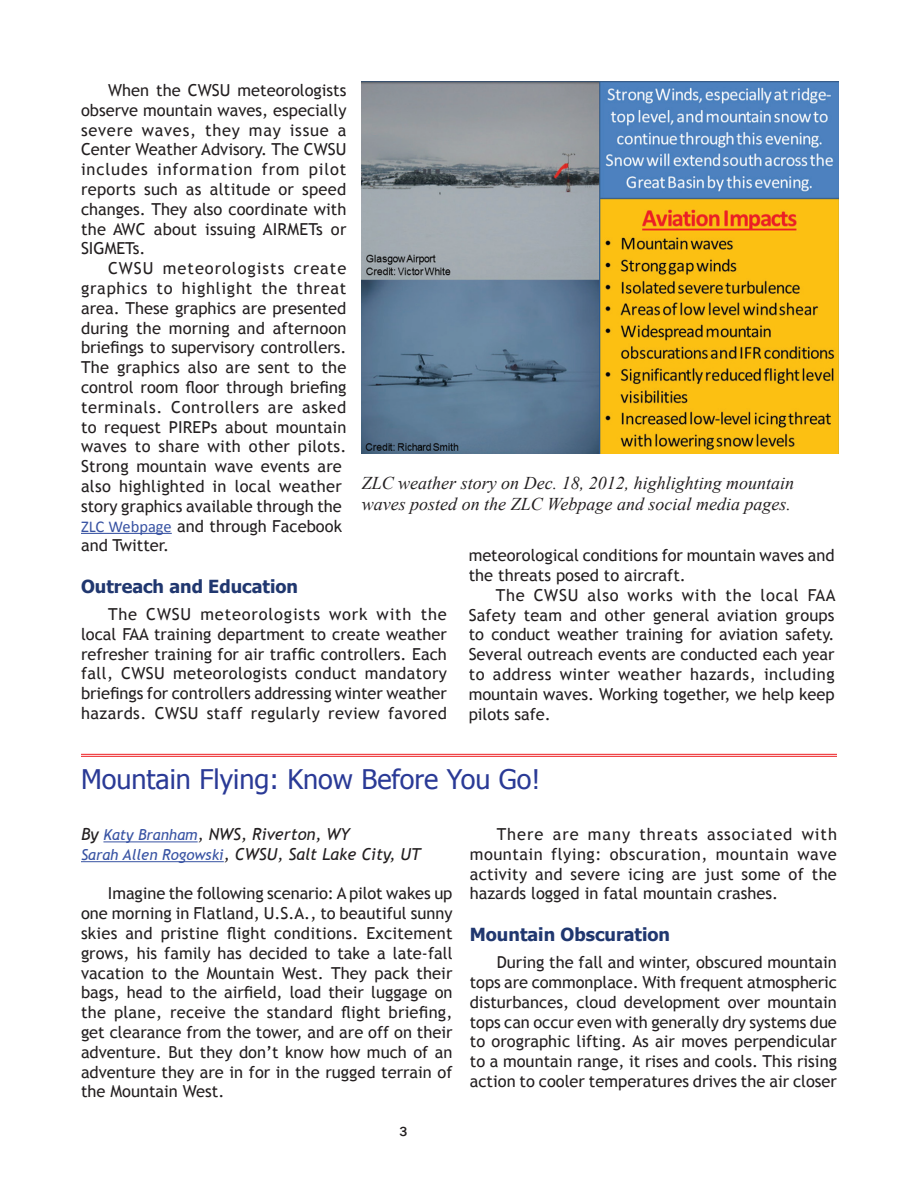
<style>
.page{position:relative;width:918px;height:1188px;background:#fff}
.page>*{position:absolute;margin:0;border:0;box-sizing:border-box;transform-origin:0 0}
.t1{font:27px "Tahoma";color:#2a3a96}
.t2{font:italic 18px/21.6px "Times New Roman";color:#231f20}
.t3{font:700 18px "Tahoma";color:#20376f}
.t4{font:16.5px/19.8px "Trebuchet MS";color:#231f20;text-align:justify}
.t5{font:italic 16.5px/19.8px "Trebuchet MS";color:#231f20}
.t6{font:500 13.5px "Franklin Gothic";color:#231f20}
.s1{font-family:"Calibri";color:#3853a3}
.s2{font-size:15px;color:#3853a3}
</style>
<div class="page">
<hr style="left:103px;top:841px;width:95px;height:1px;background:#3853a3">
<hr style="left:81px;top:861px;width:143px;height:1px;background:#3853a3">
<hr style="left:81px;top:533px;width:91px;height:1px;background:#3853a3">
<hr style="left:81px;top:754px;width:756px;height:1px;background:#ee1f23">
<hr style="left:81px;top:756px;width:756px;height:1px;background:#ee1f23">
<img style="left:362px;top:81px;width:476px;height:373px">
<p class="t4" style="left:81px;top:80px;width:267px;text-indent:27px">When the CWSU meteorologists observe mountain waves, especially severe waves, they may issue a Center Weather Advisory. The CWSU includes information from pilot reports such as altitude or speed changes. They also coordinate with the AWC about issuing AIRMETs or SIGMETs.</p>
<p class="t4" style="left:81px;top:259px;width:267px;text-align:left;text-indent:27px">CWSU meteorologists create graphics to highlight the threat area. These graphics are presented during the morning and afternoon briefings to supervisory controllers.<br>The graphics also are sent to the control room floor through briefing terminals. Controllers are asked to request PIREPs about mountain waves to share with other pilots.<br>Strong mountain wave events are also highlighted in local weather story graphics available through the<br><span class="s1">ZLC Webpage</span> and through Facebook and Twitter.</p>
<p class="t3" style="left:81px;top:574px;width:219px">Outreach and Education</p>
<p class="t4" style="left:81px;top:605px;width:367px;text-indent:27px">The CWSU meteorologists work with the local FAA training department to create weather refresher training for air traffic controllers. Each fall, CWSU meteorologists conduct mandatory briefings for controllers addressing winter weather hazards. CWSU staff regularly review favored</p>
<p class="t2" style="left:362px;top:471px;width:434px">ZLC weather story on Dec. 18, 2012, highlighting mountain waves posted on the ZLC Webpage and social media pages.</p>
<p class="t4" style="left:469px;top:546px;width:367px">meteorological conditions for mountain waves and the threats posed to aircraft.</p>
<p class="t4" style="left:469px;top:585px;width:368px;text-indent:27px">The CWSU also works with the local FAA Safety team and other general aviation groups to conduct weather training for aviation safety.<br>Several outreach events are conducted each year to address winter weather hazards, including mountain waves. Working together, we help keep pilots safe.</p>
<h1 class="t1" style="left:81px;top:761px;width:461px">Mountain Flying: Know Before You Go!</h1>
<p class="t5" style="left:81px;top:824px;width:341px">By <span class="s2">Katy Branham</span>, NWS, Riverton, WY<br><span class="s2">Sarah Allen Rogowski</span>, CWSU, Salt Lake City, UT</p>
<p class="t4" style="left:81px;top:884px;width:373px;text-indent:27px">Imagine the following scenario: A pilot wakes up one morning in Flatland, U.S.A., to beautiful sunny skies and pristine flight conditions. Excitement grows, his family has decided to take a late-fall vacation to the Mountain West. They pack their bags, head to the airfield, load their luggage on the plane, receive the standard flight briefing, get clearance from the tower, and are off on their adventure. But they don’t know how much of an adventure they are in for in the rugged terrain of the Mountain West.</p>
<p class="t6" style="left:400px;top:1123px;width:9px">3</p>
<p class="t4" style="left:470px;top:824px;width:369px;text-indent:27px">There are many threats associated with mountain flying: obscuration, mountain wave activity and severe icing are just some of the hazards logged in fatal mountain crashes.</p>
<p class="t3" style="left:470px;top:922px;width:202px">Mountain Obscuration</p>
<p class="t4" style="left:470px;top:953px;width:369px;text-indent:27px">During the fall and winter, obscured mountain tops are commonplace. With frequent atmospheric disturbances, cloud development over mountain tops can occur even with generally dry systems due to orographic lifting. As air moves perpendicular to a mountain range, it rises and cools. This rising action to cooler temperatures drives the air closer</p>
</div>
